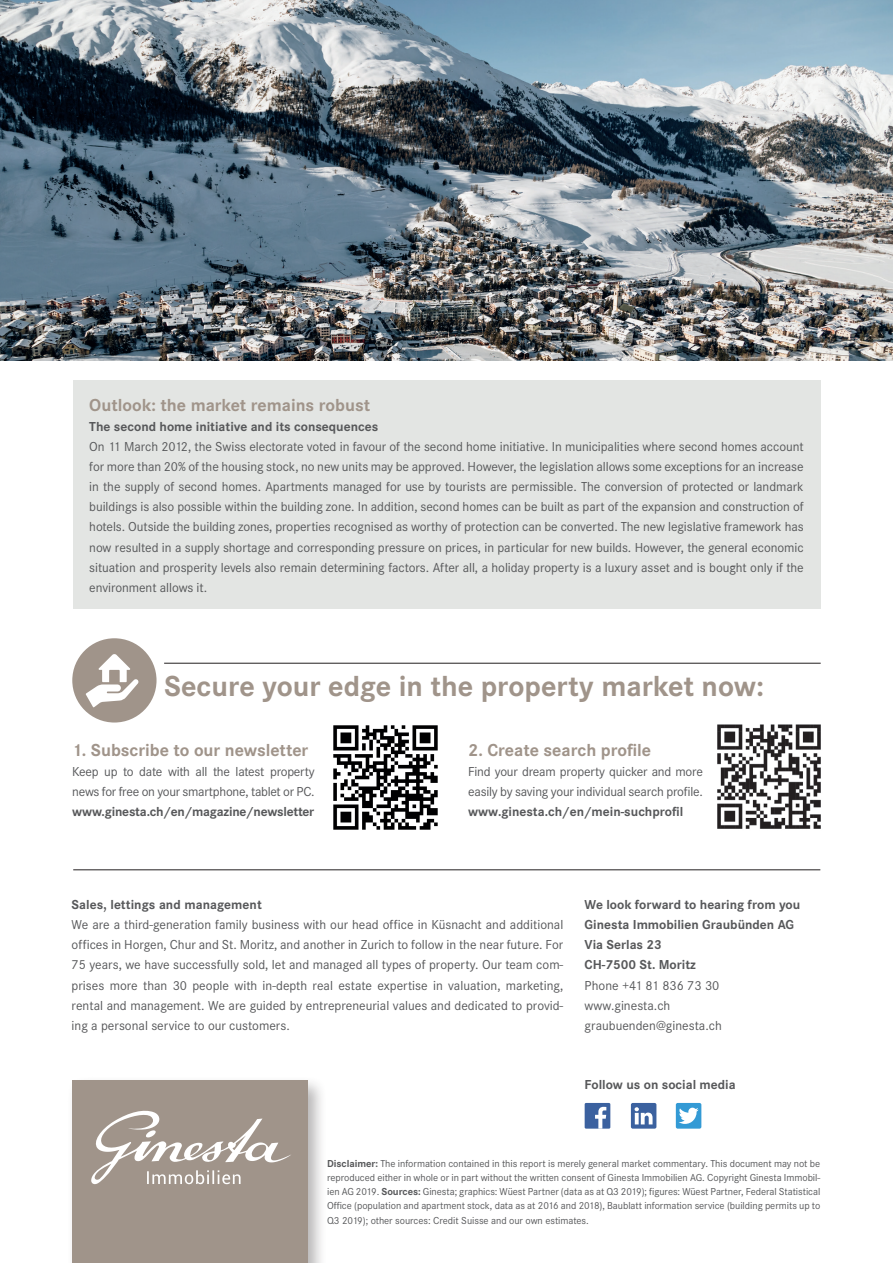
<style>
.page{position:relative;width:893px;height:1263px;background:#fff}
.page>*{position:absolute;margin:0;border:0;box-sizing:border-box;transform-origin:0 0}
.t1{font:700 30px "Corporate S";color:#a0948a}
.t2{font:700 18px "Corporate S";color:#a0948a}
.t3{font:13.5px/20.1px "Corporate S";letter-spacing:-.015em;color:#57585a}
.t4{font:700 13.5px/20.1px "Corporate S";color:#57585a}
.t5{font:10.5px/14.2px "Corporate S";letter-spacing:-.005em;color:#57585a;text-align:justify}
.s1{font-weight:700}
</style>
<div class="page">
<img style="left:333px;top:725px;width:105px;height:105px">
<img style="left:717px;top:724px;width:104px;height:105px">
<img style="left:0;top:0;width:893px;height:360px">
<hr style="left:73px;top:869px;width:747px;height:1px;background:#231f20">
<div style="left:73px;top:380px;width:748px;height:228px;background:#e3e5e3"></div>
<div style="left:67px;top:1075px;width:260px;height:188px;background:#231f20;opacity:.33"></div>
<div style="left:72px;top:1081px;width:236px;height:182px;background:#a0948a"></div>
<svg style="left:91px;top:1110px;width:200px;height:74px"></svg>
<div style="left:72px;top:638px;width:85px;height:84px;background:#a0948a;border-radius:50%"></div>
<svg style="left:86px;top:654px;width:52px;height:53px"></svg>
<hr style="left:164px;top:663px;width:657px;height:1px;background:#231f20">
<div style="left:585px;top:1103px;width:25px;height:26px;background:#3b619f"></div>
<svg style="left:595px;top:1107px;width:11px;height:22px"></svg>
<div style="left:631px;top:1103px;width:25px;height:26px;background:#3b619f;border-radius:2px"></div>
<svg style="left:635px;top:1107px;width:18px;height:17px"></svg>
<div style="left:676px;top:1103px;width:25px;height:26px;background:#339ad5;border-radius:2px"></div>
<svg style="left:679px;top:1108px;width:20px;height:16px"></svg>
<h2 class="t2" style="left:89px;top:394px;width:282px">Outlook: the market remains robust</h2>
<p class="t4" style="left:89px;top:417px;width:290px">The second home initiative and its consequences</p>
<p class="t3" style="left:89px;top:436px;width:716px;text-align:justify">On 11 March 2012, the Swiss electorate voted in favour of the second home initiative. In municipalities where second homes account for more than 20% of the housing stock, no new units may be approved. However, the legislation allows some exceptions for an increase in the supply of second homes. Apartments managed for use by tourists are permissible. The conversion of protected or landmark buildings is also possible within the building zone. In addition, second homes can be built as part of the expansion and construction of hotels. Outside the building zones, properties recognised as worthy of protection can be converted. The new legislative framework has now resulted in a supply shortage and corresponding pressure on prices, in particular for new builds. However, the general economic situation and prosperity levels also remain determining factors. After all, a holiday property is a luxury asset and is bought only if the environment allows it.</p>
<h1 class="t1" style="left:164px;top:668px;width:601px">Secure your edge in the property market now:</h1>
<h2 class="t2" style="left:72px;top:739px;width:238px">1. Subscribe to our newsletter</h2>
<p class="t3" style="left:72px;top:761px;width:244px">Keep up to date with all the latest property news for free on your smartphone, tablet or PC.</p>
<p class="t4" style="left:72px;top:801px;width:244px">www.ginesta.ch/en/magazine/newsletter</p>
<h2 class="t2" style="left:468px;top:739px;width:185px">2. Create search profile</h2>
<p class="t3" style="left:468px;top:761px;width:236px">Find your dream property quicker and more easily by saving your individual search profile.</p>
<p class="t4" style="left:468px;top:801px;width:217px">www.ginesta.ch/en/mein-suchprofil</p>
<p class="t4" style="left:72px;top:895px;width:192px">Sales, lettings and management</p>
<p class="t3" style="left:72px;top:915px;width:493px;text-align:justify">We are a third-generation family business with our head office in Küsnacht and additional offices in Horgen, Chur and St. Moritz, and another in Zurich to follow in the near future. For 75 years, we have successfully sold, let and managed all types of property. Our team com&shy;prises more than 30 people with in-depth real estate expertise in valuation, marketing, rental and management. We are guided by entrepreneurial values and dedicated to provid&shy;ing a personal service to our customers.</p>
<p class="t4" style="left:585px;top:895px;width:217px">We look forward to hearing from you<br>Ginesta Immobilien Graubünden AG<br>Via Serlas 23<br>CH-7500 St. Moritz</p>
<p class="t3" style="left:585px;top:975px;width:139px">Phone +41 81 836 73 30 www.ginesta.ch graubuenden@ginesta.ch</p>
<p class="t4" style="left:585px;top:1074px;width:153px">Follow us on social media</p>
<p class="t5" style="left:327px;top:1156px;width:495px"><span class="s1">Disclaimer:</span> The information contained in this report is merely general market commentary. This document may not be reproduced either in whole or in part without the written consent of Ginesta Immobilien AG. Copyright Ginesta Immobil&shy;ien AG 2019. <span class="s1">Sources:</span> Ginesta; graphics: Wüest Partner (data as at Q3 2019); figures: Wüest Partner, Federal Statistical Office (population and apartment stock, data as at 2016 and 2018), Baublatt information service (building permits up to Q3 2019); other sources: Credit Suisse and our own estimates.</p>
</div>
